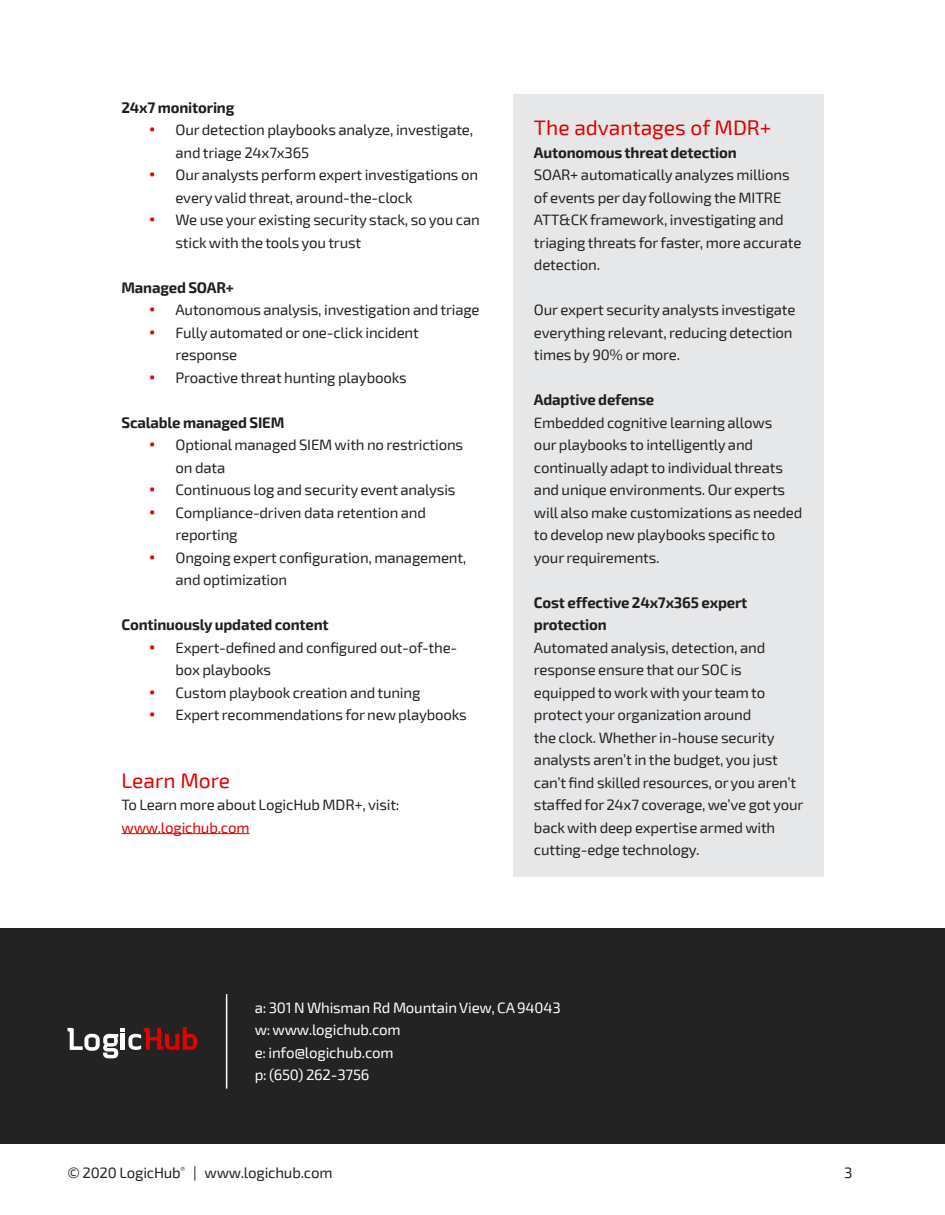
<style>
.page{position:relative;width:945px;height:1215px;background:#fff}
.page>*{position:absolute;margin:0;border:0;box-sizing:border-box;transform-origin:0 0}
.Subheaders{font:21px "Exo 2";color:#e30000}
.Paragraph_Text{font:15px/22.5px "Exo 2";letter-spacing:-.01em;color:#232323}
.Subhead_lv3{font:700 15px/22.5px "Exo 2";letter-spacing:-.01em;color:#231f20}
.t1{font:15px/22.5px "Exo 2";letter-spacing:-.01em;color:#fff}
.s1{font-size:21px;color:#e30000}
.s2{color:#e30000}
</style>
<div class="page">
<div style="left:0;top:928px;width:945px;height:216px;background:#232323"></div>
<hr style="left:226px;top:994px;width:1px;height:95px;background:#fff">
<svg style="left:68px;top:1027px;width:129px;height:31px"></svg>
<hr style="left:122px;top:833px;width:127px;height:1px;background:#e30000">
<div style="left:514px;top:94px;width:310px;height:784px;background:#e6e7e9"></div>
<p class="Subhead_lv3" style="left:122px;top:96px;width:114px">24x7 monitoring</p>
<p class="Paragraph_Text" style="left:176px;top:119px;width:299px;text-indent:-27px"><span class="s1">•</span> Our detection playbooks analyze, investigate, and triage 24x7x365</p>
<p class="Paragraph_Text" style="left:176px;top:164px;width:304px;text-indent:-27px"><span class="s1">•</span> Our analysts perform expert investigations on every valid threat, around-the-clock</p>
<p class="Paragraph_Text" style="left:176px;top:209px;width:306px;text-indent:-27px"><span class="s1">•</span> We use your existing security stack, so you can stick with the tools you trust</p>
<p class="Subhead_lv3" style="left:122px;top:276px;width:114px">Managed SOAR+</p>
<p class="Paragraph_Text" style="left:148px;top:299px;width:333px"><span class="s1">•</span> Autonomous analysis, investigation and triage</p>
<p class="Paragraph_Text" style="left:176px;top:321px;width:245px;text-indent:-27px"><span class="s1">•</span> Fully automated or one-click incident response</p>
<p class="Paragraph_Text" style="left:148px;top:366px;width:260px"><span class="s1">•</span> Proactive threat hunting playbooks</p>
<p class="Subhead_lv3" style="left:122px;top:411px;width:164px">Scalable managed SIEM</p>
<p class="Paragraph_Text" style="left:176px;top:434px;width:289px;text-indent:-27px"><span class="s1">•</span> Optional managed SIEM with no restrictions on data</p>
<p class="Paragraph_Text" style="left:148px;top:479px;width:309px"><span class="s1">•</span> Continuous log and security event analysis</p>
<p class="Paragraph_Text" style="left:176px;top:501px;width:252px;text-indent:-27px"><span class="s1">•</span> Compliance-driven data retention and reporting</p>
<p class="Paragraph_Text" style="left:176px;top:546px;width:292px;text-indent:-27px"><span class="s1">•</span> Ongoing expert configuration, management, and optimization</p>
<p class="Subhead_lv3" style="left:122px;top:614px;width:209px">Continuously updated content</p>
<p class="Paragraph_Text" style="left:176px;top:636px;width:283px;text-indent:-27px"><span class="s1">•</span> Expert-defined and configured out-of-the&shy;box playbooks</p>
<p class="Paragraph_Text" style="left:148px;top:681px;width:273px"><span class="s1">•</span> Custom playbook creation and tuning</p>
<p class="Paragraph_Text" style="left:148px;top:704px;width:320px"><span class="s1">•</span> Expert recommendations for new playbooks</p>
<p class="Subheaders" style="left:122px;top:768px;width:110px">Learn More</p>
<p class="Paragraph_Text" style="left:122px;top:794px;width:279px">To Learn more about LogicHub MDR+, visit: <span class="s2">www.logichub.com</span></p>
<p class="Subheaders" style="left:534px;top:115px;width:239px">The advantages of MDR+</p>
<p class="Subhead_lv3" style="left:534px;top:141px;width:204px">Autonomous threat detection</p>
<p class="Paragraph_Text" style="left:534px;top:164px;width:269px">SOAR+ automatically analyzes millions of events per day following the MITRE ATT&amp;CK framework, investigating and triaging threats for faster, more accurate detection.</p>
<p class="Paragraph_Text" style="left:534px;top:299px;width:263px">Our expert security analysts investigate everything relevant, reducing detection times by 90% or more.</p>
<p class="Subhead_lv3" style="left:534px;top:389px;width:122px">Adaptive defense</p>
<p class="Paragraph_Text" style="left:534px;top:411px;width:270px">Embedded cognitive learning allows<br>our playbooks to intelligently and continually adapt to individual threats and unique environments. Our experts will also make customizations as needed to develop new playbooks specific to your requirements.</p>
<p class="Subhead_lv3" style="left:534px;top:591px;width:215px">Cost effective 24x7x365 expert protection</p>
<p class="Paragraph_Text" style="left:534px;top:636px;width:271px">Automated analysis, detection, and response ensure that our SOC is equipped to work with your team to protect your organization around<br>the clock. Whether in-house security analysts aren’t in the budget, you just can’t find skilled resources, or you aren’t staffed for 24x7 coverage, we’ve got your back with deep expertise armed with cutting-edge technology.</p>
<p class="t1" style="left:255px;top:996px;width:308px">a: 301 N Whisman Rd Mountain View, CA 94043 w: www.logichub.com<br>e: info@logichub.com<br>p: (650) 262-3756</p>
<p class="Paragraph_Text" style="left:68px;top:1161px;width:266px">© 2020 LogicHub<sup>®</sup> | www.logichub.com</p>
<p class="Paragraph_Text" style="left:844px;top:1161px;width:10px">3</p>
</div>
